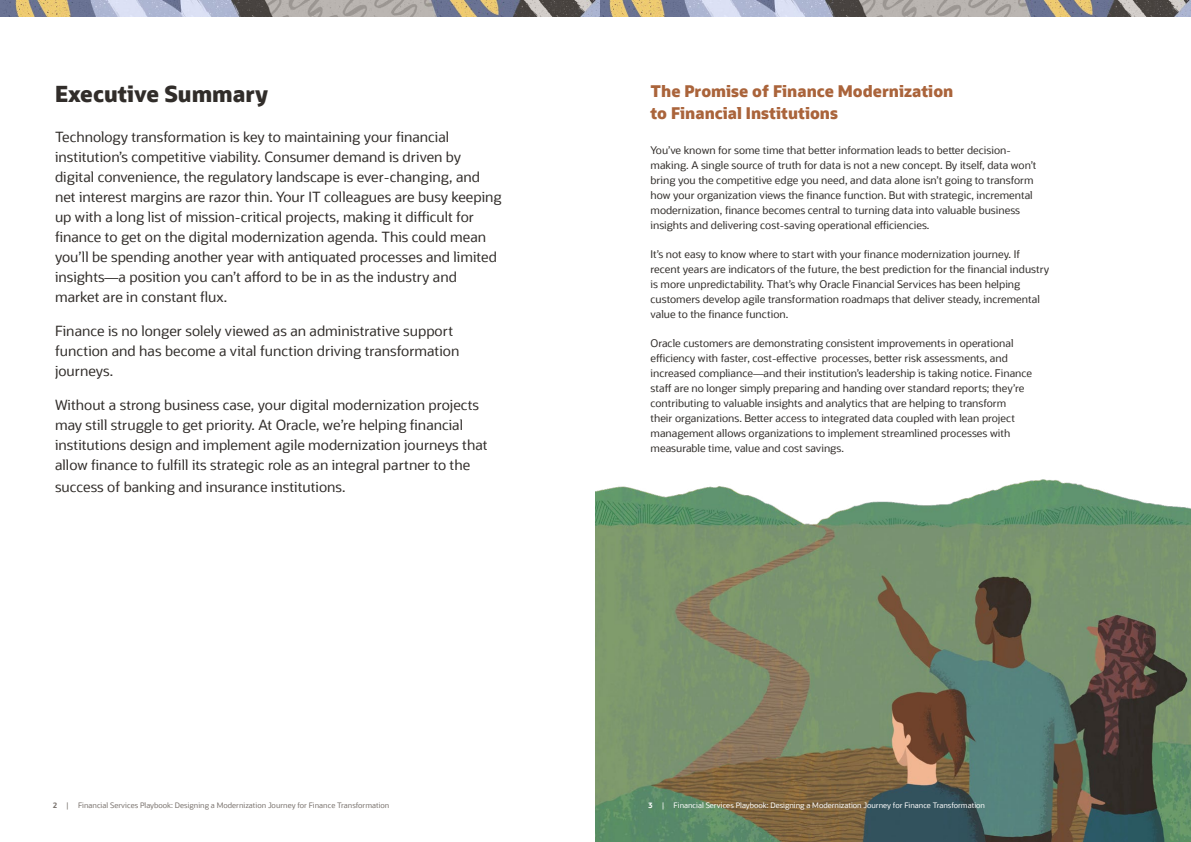
<style>
.page{position:relative;width:1191px;height:842px;background:#fff}
.page>*{position:absolute;margin:0;border:0;box-sizing:border-box;transform-origin:0 0}
.t1{font:800 22px "Oracle Sans";color:#312d2a}
.t2{font:800 16px/22px "Oracle Sans";color:#aa643b}
.t3{font:14px/20px "Oracle Sans";color:#312d2a}
.t4{font:10.5px/15px "Oracle Sans";color:#312d2a}
.t5{font:7.5px "Oracle Sans";color:#7a736e}
.t6{font:7.5px "Oracle Sans";color:#fff}
.s1{font-weight:700}
</style>
<div class="page">
<img style="left:595px;top:479px;width:596px;height:363px">
<img style="left:599px;top:0;width:592px;height:16px">
<img style="left:0;top:0;width:599px;height:16px">
<p class="t1" style="left:55px;top:79px;width:215px">Executive Summary</p>
<p class="t3" style="left:55px;top:127px;width:448px">Technology transformation is key to maintaining your financial institution’s competitive viability. Consumer demand is driven by digital convenience, the regulatory landscape is ever-changing, and net interest margins are razor thin. Your IT colleagues are busy keeping up with a long list of mission-critical projects, making it difficult for finance to get on the digital modernization agenda. This could mean you’ll be spending another year with antiquated processes and limited insights—a position you can’t afford to be in as the industry and market are in constant flux.</p>
<p class="t3" style="left:55px;top:321px;width:406px">Finance is no longer solely viewed as an administrative support function and has become a vital function driving transformation journeys.</p>
<p class="t3" style="left:55px;top:395px;width:434px">Without a strong business case, your digital modernization projects may still struggle to get priority. At Oracle, we’re helping financial institutions design and implement agile modernization journeys that allow finance to fulfill its strategic role as an integral partner to the</p>
<p class="t3" style="left:55px;top:477px;width:292px">success of banking and insurance institutions.</p>
<p class="t2" style="left:650px;top:80px;width:304px">The Promise of Finance Modernization to Financial Institutions</p>
<p class="t4" style="left:650px;top:143px;width:387px">You’ve known for some time that better information leads to better decision&shy;making. A single source of truth for data is not a new concept. By itself, data won’t bring you the competitive edge you need, and data alone isn’t going to transform how your organization views the finance function. But with strategic, incremental modernization, finance becomes central to turning data into valuable business insights and delivering cost-saving operational efficiencies.</p>
<p class="t4" style="left:650px;top:247px;width:400px">It’s not easy to know where to start with your finance modernization journey. If recent years are indicators of the future, the best prediction for the financial industry is more unpredictability. That’s why Oracle Financial Services has been helping customers develop agile transformation roadmaps that deliver steady, incremental value to the finance function.</p>
<p class="t4" style="left:650px;top:336px;width:383px">Oracle customers are demonstrating consistent improvements in operational efficiency with faster, cost-effective processes, better risk assessments, and increased compliance—and their institution’s leadership is taking notice. Finance staff are no longer simply preparing and handing over standard reports; they’re contributing to valuable insights and analytics that are helping to transform<br>their organizations. Better access to integrated data coupled with lean project management allows organizations to implement streamlined processes with measurable time, value and cost savings.</p>
<p class="t5" style="left:53px;top:800px;width:338px"><span class="s1">2</span> | Financial Services Playbook: Designing a Modernization Journey for Finance Transformation</p>
<p class="t6" style="left:648px;top:800px;width:338px"><span class="s1">3</span> | Financial Services Playbook: Designing a Modernization Journey for Finance Transformation</p>
</div>
